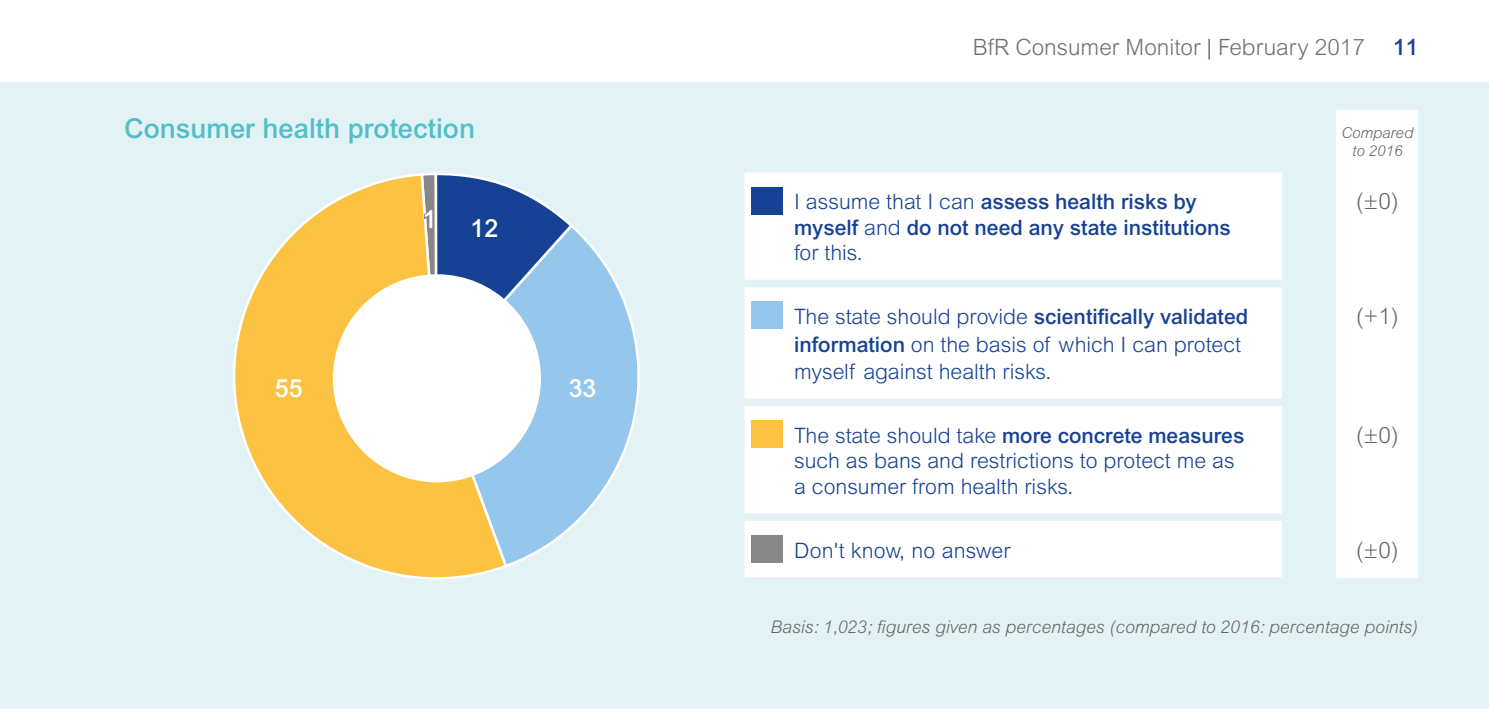
<style>
.page{position:relative;width:1489px;height:709px;background:#fff}
.page>*{position:absolute;margin:0;border:0;box-sizing:border-box;transform-origin:0 0}
.t1{font:500 27.5px "Arial MT Pro";color:#52bec8}
.t2{font:500 25px "Arial MT Pro";color:#fff}
.t3{font:300 22.5px "Arial MT Pro";color:#706f6f}
.t4{font:300 22.5px "Arial MT Pro";color:#646363}
.t5{font:500 22.5px "Arial MT Pro";color:#164194}
.t6{font:300 21.25px/27.5px "Arial MT Pro";color:#164194}
.t7{font:500 21.25px/25.5px "Arial MT Pro";color:#164194}
.t8{font:italic 300 17.5px "Arial MT Pro";color:#646363}
.t9{font:italic 300 15px/18px "Arial MT Pro";color:#646363;text-align:center}
.s1{color:#164194}
.s2{font-weight:300}
.s3{font-weight:500}
</style>
<div class="page">
<div style="left:0;top:82px;width:1488px;height:627px;background:#e3f2f5"></div>
<svg style="left:233px;top:173px;width:267px;height:407px"></svg>
<svg style="left:433px;top:228px;width:207px;height:341px"></svg>
<div style="left:333px;top:274px;width:208px;height:208px;background:#fff;border-radius:50%"></div>
<svg style="left:419px;top:172px;width:156px;height:208px"></svg>
<div style="left:1336px;top:110px;width:81px;height:467px;background:#fff"></div>
<div style="left:744px;top:172px;width:537px;height:405px;background:#fff"></div>
<div style="left:744px;top:280px;width:537px;height:7px;background:#e3f2f5"></div>
<div style="left:744px;top:513px;width:537px;height:8px;background:#e3f2f5"></div>
<div style="left:744px;top:398px;width:537px;height:8px;background:#e3f2f5"></div>
<div style="left:751px;top:187px;width:31px;height:27px;background:#164194"></div>
<div style="left:751px;top:302px;width:31px;height:27px;background:#95c7ed"></div>
<div style="left:751px;top:420px;width:31px;height:28px;background:#fcc343"></div>
<div style="left:751px;top:535px;width:31px;height:28px;background:#878787"></div>
<p class="t1" style="left:124px;top:112px;width:352px">Consumer health protection</p>
<p class="t2" style="left:275px;top:373px;width:29px">55</p>
<p class="t2" style="left:423px;top:205px;width:15px">1</p>
<p class="t2" style="left:470px;top:214px;width:29px">12</p>
<p class="t2" style="left:569px;top:373px;width:29px">33</p>
<p class="t3" style="left:972px;top:33px;width:393px">BfR Consumer Monitor <span class="s1">|</span> February 2017</p>
<p class="t5" style="left:1392px;top:34px;width:26px">11</p>
<p class="t7" style="left:794px;top:190px;width:438px"><span class="s2">I assume that I can</span> assess health risks by myself <span class="s2">and</span> do not need any state institutions <span class="s2">for this.</span></p>
<p class="t6" style="left:794px;top:303px;width:455px">The state should provide <span class="s3">scientifically validated information</span> on the basis of which I can protect myself against health risks.</p>
<p class="t6" style="left:794px;top:423px;width:451px;line-height:25.5px">The state should take <span class="s3">more concrete measures </span>such as bans and restrictions to protect me as a consumer from health risks.</p>
<p class="t6" style="left:794px;top:537px;width:218px">Don't know, no answer</p>
<p class="t9" style="left:1341px;top:124px;width:73px">Compared to 2016</p>
<p class="t4" style="left:1355px;top:187px;width:44px">(±0)</p>
<p class="t4" style="left:1355px;top:302px;width:44px">(+1)</p>
<p class="t4" style="left:1355px;top:421px;width:44px">(±0)</p>
<p class="t4" style="left:1355px;top:536px;width:44px">(±0)</p>
<p class="t8" style="left:770px;top:616px;width:649px">Basis: 1,023; figures given as percentages (compared to 2016: percentage points)</p>
</div>
